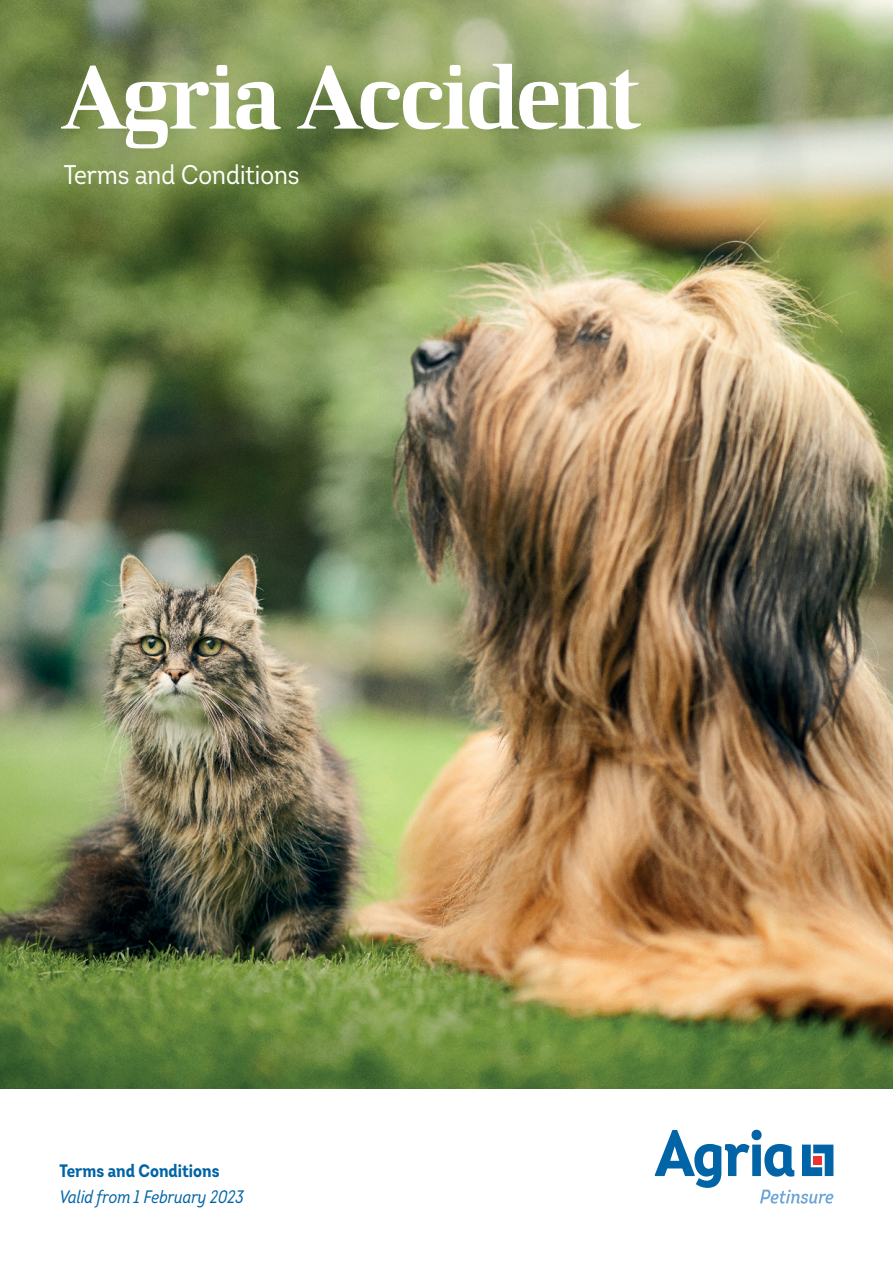
<style>
.page{position:relative;width:893px;height:1263px;background:#fff}
.page>*{position:absolute;margin:0;border:0;box-sizing:border-box;transform-origin:0 0}
._21__Rubrik_framsida{font:90px "LF Rubrik 2";letter-spacing:-.04em;color:#fff}
._21__Underrubrik_fra{font:27px "Intro Cond";color:#fff}
.Infotext_framsida{font:italic 18px "Intro Cond";color:#0164a6}
.Infotext_framsida-2{font:700 18px "Intro Cond";color:#0164a6}
</style>
<div class="page">
<svg style="left:655px;top:1130px;width:179px;height:74px"></svg>
<img style="left:0;top:0;width:893px;height:1089px">
<p class="_21__Rubrik_framsida" style="left:60px;top:42px;width:585px">Agria Accident</p>
<p class="_21__Underrubrik_fra" style="left:64px;top:158px;width:237px">Terms and Conditions</p>
<p class="Infotext_framsida-2" style="left:60px;top:1159px;width:162px">Terms and Conditions</p>
<p class="Infotext_framsida" style="left:60px;top:1186px;width:186px">Valid from 1 February 2023</p>
</div>
